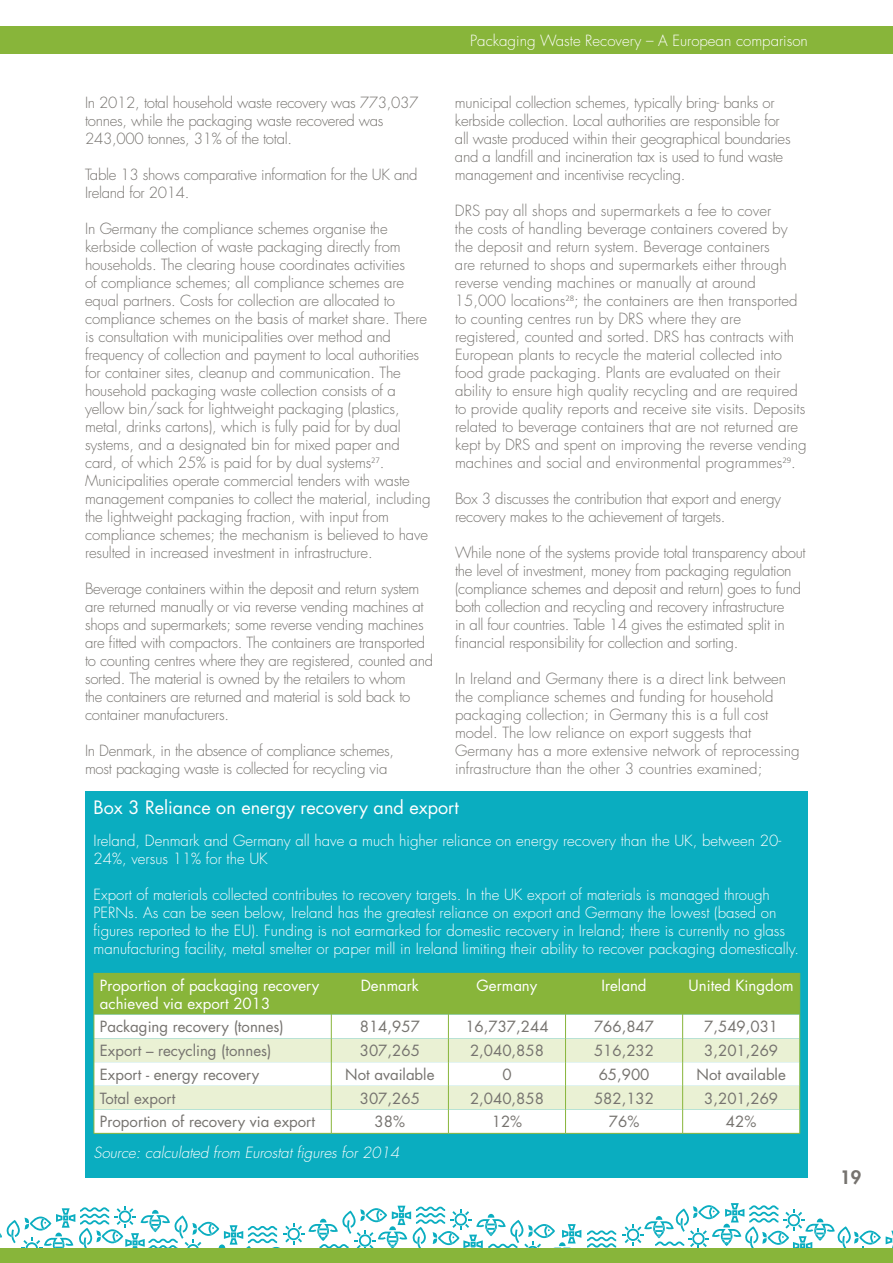
<style>
.page{position:relative;width:893px;height:1263px;background:#fff}
.page>*{position:absolute;margin:0;border:0;box-sizing:border-box;transform-origin:0 0}
.t1{font:18px "Futura";color:#fff}
.t2{font:800 18px "Futura";color:#76736f}
.t3{font:300 15px/18px "Futura";letter-spacing:-.01em;color:#76736f}
.t4{font:300 15px/18px "Futura";color:#fff}
.t5{font:15px "Futura";color:#76736f}
.t6{font:15px/18px "Futura";color:#fff}
.t7{font:italic 300 15px "Futura";color:#fff}
</style>
<div class="page">
<svg style="left:622px;top:1203px;width:271px;height:45px"></svg>
<svg style="left:587px;top:1230px;width:29px;height:17px"></svg>
<svg style="left:0;top:1206px;width:581px;height:42px"></svg>
<div style="left:0;top:1248px;width:893px;height:15px;background:#88b53a"></div>
<div style="left:0;top:27px;width:893px;height:27px;background:#88b53a"></div>
<div style="left:85px;top:792px;width:723px;height:386px;background:#0aadc0"></div>
<svg style="left:94px;top:973px;width:706px;height:160px;background:#d7e6bd"></svg>
<hr style="left:94px;top:1133px;width:237px;height:1px;background:#88b53a">
<hr style="left:331px;top:1133px;width:117px;height:1px;background:#88b53a">
<hr style="left:448px;top:1133px;width:117px;height:1px;background:#88b53a">
<hr style="left:565px;top:1133px;width:118px;height:1px;background:#88b53a">
<hr style="left:683px;top:1133px;width:117px;height:1px;background:#88b53a">
<p class="t4" style="left:470px;top:32px;width:339px">Packaging Waste Recovery – A European comparison</p>
<p class="t3" style="left:85px;top:94px;width:335px">In 2012, total household waste recovery was 773,037 tonnes, while the packaging waste recovered was<br>243,000 tonnes, 31% of the total.</p>
<p class="t3" style="left:85px;top:166px;width:334px">Table 13 shows comparative information for the UK and<br>Ireland for 2014.</p>
<p class="t3" style="left:85px;top:220px;width:347px">In Germany the compliance schemes organise the kerbside collection of waste packaging directly from households. The clearing house coordinates activities<br>of compliance schemes; all compliance schemes are equal partners. Costs for collection are allocated to compliance schemes on the basis of market share. There is consultation with municipalities over method and frequency of collection and payment to local authorities for container sites, cleanup and communication. The household packaging waste collection consists of a yellow bin/sack for lightweight packaging (plastics, metal, drinks cartons), which is fully paid for by dual systems, and a designated bin for mixed paper and card, of which 25% is paid for by dual systems<sup>27</sup>.<br>Municipalities operate commercial tenders with waste management companies to collect the material, including the lightweight packaging fraction, with input from compliance schemes; the mechanism is believed to have resulted in increased investment in infrastructure.</p>
<p class="t3" style="left:85px;top:580px;width:350px">Beverage containers within the deposit and return system are returned manually or via reverse vending machines at shops and supermarkets; some reverse vending machines are fitted with compactors. The containers are transported to counting centres where they are registered, counted and sorted. The material is owned by the retailers to whom<br>the containers are returned and material is sold back to container manufacturers.</p>
<p class="t3" style="left:85px;top:742px;width:311px">In Denmark, in the absence of compliance schemes, most packaging waste is collected for recycling via</p>
<p class="t3" style="left:455px;top:94px;width:337px">municipal collection schemes, typically bring- banks or kerbside collection. Local authorities are responsible for all waste produced within their geographical boundaries and a landfill and incineration tax is used to fund waste management and incentivise recycling.</p>
<p class="t3" style="left:455px;top:202px;width:353px">DRS pay all shops and supermarkets a fee to cover<br>the costs of handling beverage containers covered by the deposit and return system. Beverage containers<br>are returned to shops and supermarkets either through reverse vending machines or manually at around 15,000 locations<sup>28</sup>; the containers are then transported to counting centres run by DRS where they are registered, counted and sorted. DRS has contracts with European plants to recycle the material collected into food grade packaging. Plants are evaluated on their ability to ensure high quality recycling and are required to provide quality reports and receive site visits. Deposits related to beverage containers that are not returned are kept by DRS and spent on improving the reverse vending machines and social and environmental programmes<sup>29</sup>.</p>
<p class="t3" style="left:455px;top:490px;width:328px">Box 3 discusses the contribution that export and energy recovery makes to the achievement of targets.</p>
<p class="t3" style="left:455px;top:544px;width:352px">While none of the systems provide total transparency about the level of investment, money from packaging regulation (compliance schemes and deposit and return) goes to fund both collection and recycling and recovery infrastructure<br>in all four countries. Table 14 gives the estimated split in financial responsibility for collection and sorting.</p>
<p class="t3" style="left:455px;top:670px;width:346px">In Ireland and Germany there is a direct link between the compliance schemes and funding for household packaging collection; in Germany this is a full cost model. The low reliance on export suggests that Germany has a more extensive network of reprocessing infrastructure than the other 3 countries examined;</p>
<p class="t1" style="left:94px;top:795px;width:367px">Box 3 Reliance on energy recovery and export</p>
<p class="t4" style="left:94px;top:832px;width:689px">Ireland, Denmark and Germany all have a much higher reliance on energy recovery than the UK, between 20-<br>24%, versus 11% for the UK</p>
<p class="t4" style="left:94px;top:886px;width:707px">Export of materials collected contributes to recovery targets. In the UK export of materials is managed through PERNs. As can be seen below, Ireland has the greatest reliance on export and Germany the lowest (based on figures reported to the EU). Funding is not earmarked for domestic recovery in Ireland; there is currently no glass manufacturing facility, metal smelter or paper mill in Ireland limiting their ability to recover packaging domestically.</p>
<p class="t6" style="left:100px;top:976px;width:221px">Proportion of packaging recovery achieved via export 2013</p>
<p class="t6" style="left:361px;top:976px;width:60px">Denmark</p>
<p class="t6" style="left:477px;top:976px;width:62px">Germany</p>
<p class="t6" style="left:602px;top:976px;width:47px">Ireland</p>
<p class="t6" style="left:689px;top:976px;width:107px">United Kingdom</p>
<p class="t5" style="left:100px;top:1016px;width:185px">Packaging recovery (tonnes)</p>
<p class="t5" style="left:360px;top:1016px;width:62px">814,957</p>
<p class="t5" style="left:465px;top:1016px;width:85px">16,737,244</p>
<p class="t5" style="left:594px;top:1016px;width:62px">766,847</p>
<p class="t5" style="left:704px;top:1016px;width:75px">7,549,031</p>
<p class="t5" style="left:100px;top:1040px;width:173px">Export – recycling (tonnes)</p>
<p class="t5" style="left:360px;top:1040px;width:62px">307,265</p>
<p class="t5" style="left:470px;top:1040px;width:75px">2,040,858</p>
<p class="t5" style="left:594px;top:1040px;width:62px">516,232</p>
<p class="t5" style="left:704px;top:1040px;width:75px">3,201,269</p>
<p class="t5" style="left:100px;top:1064px;width:161px">Export - energy recovery</p>
<p class="t5" style="left:345px;top:1064px;width:91px">Not available</p>
<p class="t5" style="left:502px;top:1064px;width:11px">0</p>
<p class="t5" style="left:599px;top:1064px;width:52px">65,900</p>
<p class="t5" style="left:697px;top:1064px;width:91px">Not available</p>
<p class="t5" style="left:100px;top:1088px;width:77px">Total export</p>
<p class="t5" style="left:360px;top:1088px;width:62px">307,265</p>
<p class="t5" style="left:470px;top:1088px;width:75px">2,040,858</p>
<p class="t5" style="left:594px;top:1088px;width:62px">582,132</p>
<p class="t5" style="left:704px;top:1088px;width:75px">3,201,269</p>
<p class="t5" style="left:100px;top:1111px;width:217px">Proportion of recovery via export</p>
<p class="t5" style="left:375px;top:1111px;width:32px">38%</p>
<p class="t5" style="left:492px;top:1111px;width:32px">12%</p>
<p class="t5" style="left:609px;top:1111px;width:32px">76%</p>
<p class="t5" style="left:726px;top:1111px;width:32px">42%</p>
<p class="t7" style="left:94px;top:1143px;width:307px">Source: calculated from Eurostat figures for 2014</p>
<p class="t2" style="left:840px;top:1165px;width:22px">19</p>
</div>
